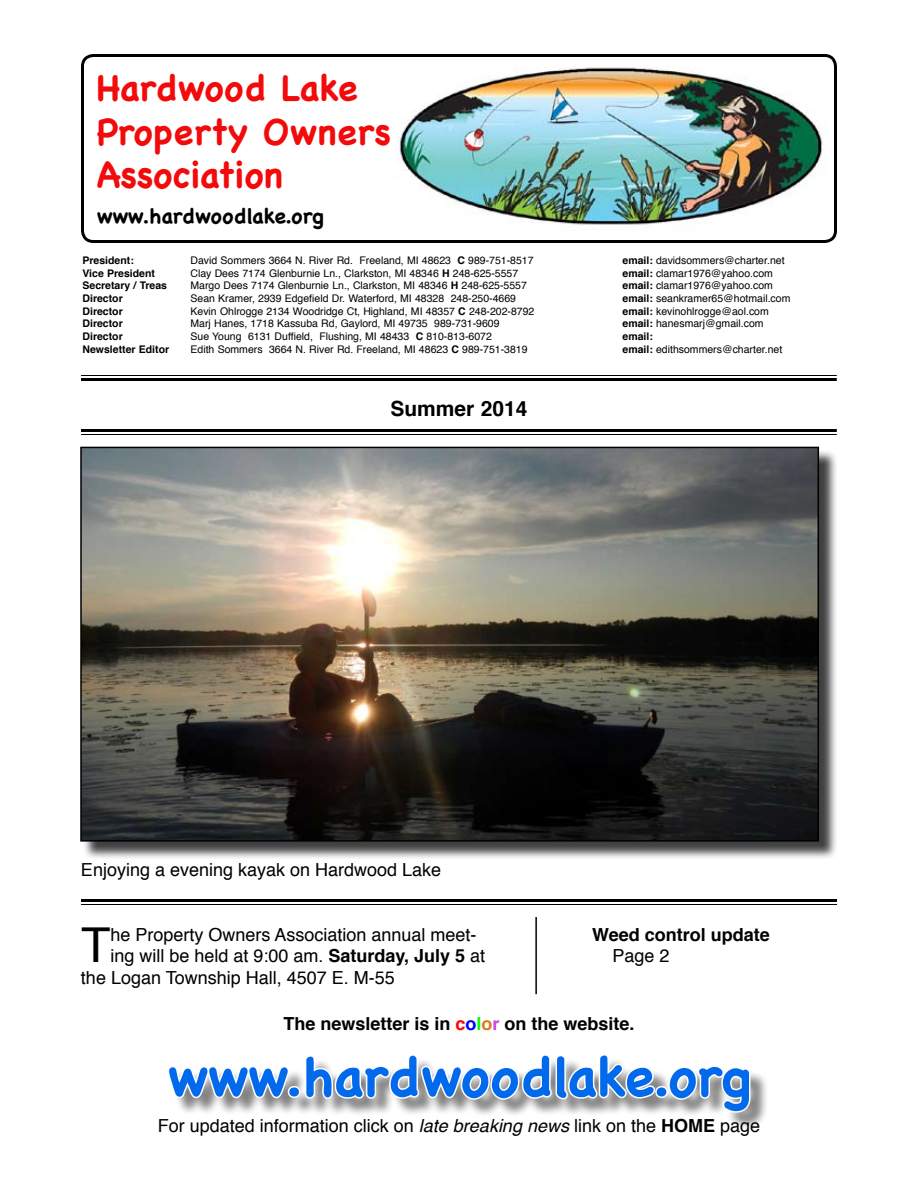
<style>
.page{position:relative;width:918px;height:1188px;background:#fff}
.page>*{position:absolute;margin:0;border:0;box-sizing:border-box;transform-origin:0 0}
.t1{font:700 54px "Chalkboard";color:#0069ec}
.t2{font:48.15px "Helvetica";color:#000}
.t3{font:700 36px/43.2px "Chalkboard";color:#f30a0b}
.t4{font:700 21px "Chalkboard";color:#000}
.t5{font:700 21px "Helvetica";color:#000}
.t6{font:18px "Helvetica";color:#000}
.t7{font:700 18px "Helvetica";color:#000}
.t8{font:10.5px "Helvetica";color:#000}
.t9{font:700 10.5px "Helvetica";color:#000}
.s1{font-weight:700}
.s2{color:#f00}
.s3{color:#0002fb}
.s4{color:#00fc04}
.s5{color:#dc7b17}
.s6{color:#cd41e8}
.s7{font-style:italic}
</style>
<div class="page">
<hr style="left:81px;top:429px;width:756px;height:3px;background:#000">
<hr style="left:81px;top:434px;width:756px;height:1px;background:#000">
<hr style="left:81px;top:375px;width:756px;height:1px;background:#000">
<hr style="left:81px;top:378px;width:756px;height:3px;background:#000">
<div style="left:81px;top:54px;width:756px;height:189px;border:3px solid #000;border-radius:11px"></div>
<svg style="left:173px;top:994px;width:580px;height:121px"></svg>
<img style="left:399px;top:67px;width:424px;height:164px">
<div style="left:82px;top:449px;width:762px;height:417px;background:#000;opacity:.75"></div>
<img style="left:83px;top:450px;width:733px;height:389px">
<div style="left:80px;top:447px;width:739px;height:395px;border:2px solid #000"></div>
<hr style="left:81px;top:899px;width:756px;height:3px;background:#000">
<hr style="left:81px;top:904px;width:756px;height:1px;background:#000">
<hr style="left:535px;top:917px;width:2px;height:77px;background:#000">
<h3 class="t3" style="left:97px;top:66px;width:296px">Hardwood Lake<br>Property Owners<br>Association</h3>
<h3 class="t4" style="left:97px;top:203px;width:228px">www.hardwoodlake.org</h3>
<p class="t9" style="left:82px;top:252px;width:53px">President:</p>
<p class="t8" style="left:191px;top:252px;width:345px">David Sommers 3664 N. River Rd. Freeland, MI 48623 <span class="s1">C</span> 989-751-8517</p>
<p class="t8" style="left:623px;top:252px;width:164px"><span class="s1">email:</span> davidsommers@charter.net</p>
<p class="t9" style="left:82px;top:265px;width:74px">Vice President</p>
<p class="t8" style="left:191px;top:265px;width:329px">Clay Dees 7174 Glenburnie Ln., Clarkston, MI 48346 <span class="s1">H</span> 248-625-5557</p>
<p class="t8" style="left:623px;top:265px;width:152px"><span class="s1">email:</span> clamar1976@yahoo.com</p>
<p class="t9" style="left:83px;top:277px;width:86px">Secretary / Treas</p>
<p class="t8" style="left:191px;top:278px;width:338px">Margo Dees 7174 Glenburnie Ln., Clarkston, MI 48346 <span class="s1">H</span> 248-625-5557</p>
<p class="t8" style="left:623px;top:278px;width:152px"><span class="s1">email:</span> clamar1976@yahoo.com</p>
<p class="t9" style="left:83px;top:290px;width:42px">Director</p>
<p class="t8" style="left:191px;top:290px;width:327px">Sean Kramer, 2939 Edgefield Dr. Waterford, MI 48328 248-250-4669</p>
<p class="t8" style="left:623px;top:290px;width:169px"><span class="s1">email:</span> seankramer65@hotmail.com</p>
<p class="t9" style="left:83px;top:303px;width:42px">Director</p>
<p class="t8" style="left:191px;top:303px;width:345px">Kevin Ohlrogge 2134 Woodridge Ct, Highland, MI 48357 <span class="s1">C</span> 248-202-8792</p>
<p class="t8" style="left:623px;top:303px;width:148px"><span class="s1">email:</span> kevinohlrogge@aol.com</p>
<p class="t9" style="left:83px;top:315px;width:42px">Director</p>
<p class="t8" style="left:191px;top:316px;width:311px">Marj Hanes, 1718 Kassuba Rd, Gaylord, MI 49735 989-731-9609</p>
<p class="t8" style="left:623px;top:316px;width:143px"><span class="s1">email:</span> hanesmarj@gmail.com</p>
<p class="t9" style="left:83px;top:328px;width:42px">Director</p>
<p class="t8" style="left:191px;top:328px;width:303px">Sue Young 6131 Duffield, Flushing, MI 48433 <span class="s1">C</span> 810-813-6072</p>
<p class="t9" style="left:623px;top:328px;width:32px">email:</p>
<p class="t9" style="left:83px;top:340px;width:88px">Newsletter Editor</p>
<p class="t8" style="left:191px;top:341px;width:339px">Edith Sommers 3664 N. River Rd. Freeland, MI 48623 <span class="s1">C</span> 989-751-3819</p>
<p class="t8" style="left:623px;top:341px;width:161px"><span class="s1">email:</span> edithsommers@charter.net</p>
<h3 class="t5" style="left:390px;top:392px;width:139px">Summer 2014</h3>
<h3 class="t6" style="left:81px;top:855px;width:362px">Enjoying a evening kayak on Hardwood Lake</h3>
<h2 class="t2" style="left:81px;top:908px;width:31px">T</h2>
<h3 class="t6" style="left:110px;top:920px;width:368px">he Property Owners Association annual meet-</h3>
<h3 class="t6" style="left:110px;top:942px;width:376px">ing will be held at 9:00 am. <span class="s1">Saturday, July 5</span> at</h3>
<h3 class="t6" style="left:81px;top:964px;width:315px">the Logan Township Hall, 4507 E. M-55</h3>
<h3 class="t7" style="left:592px;top:920px;width:179px">Weed control update</h3>
<h3 class="t6" style="left:612px;top:942px;width:59px">Page 2</h3>
<h3 class="t7" style="left:283px;top:1009px;width:353px">The newsletter is in <span class="s2">c</span><span class="s3">o</span><span class="s4">l</span><span class="s5">o</span><span class="s6">r</span> on the website.</h3>
<h1 class="t1" style="left:167px;top:1045px;width:585px">www.hardwoodlake.org</h1>
<h3 class="t6" style="left:158px;top:1112px;width:604px">For updated information click on <span class="s7">late breaking news</span> link on the <span class="s1">HOME</span> page</h3>
</div>
